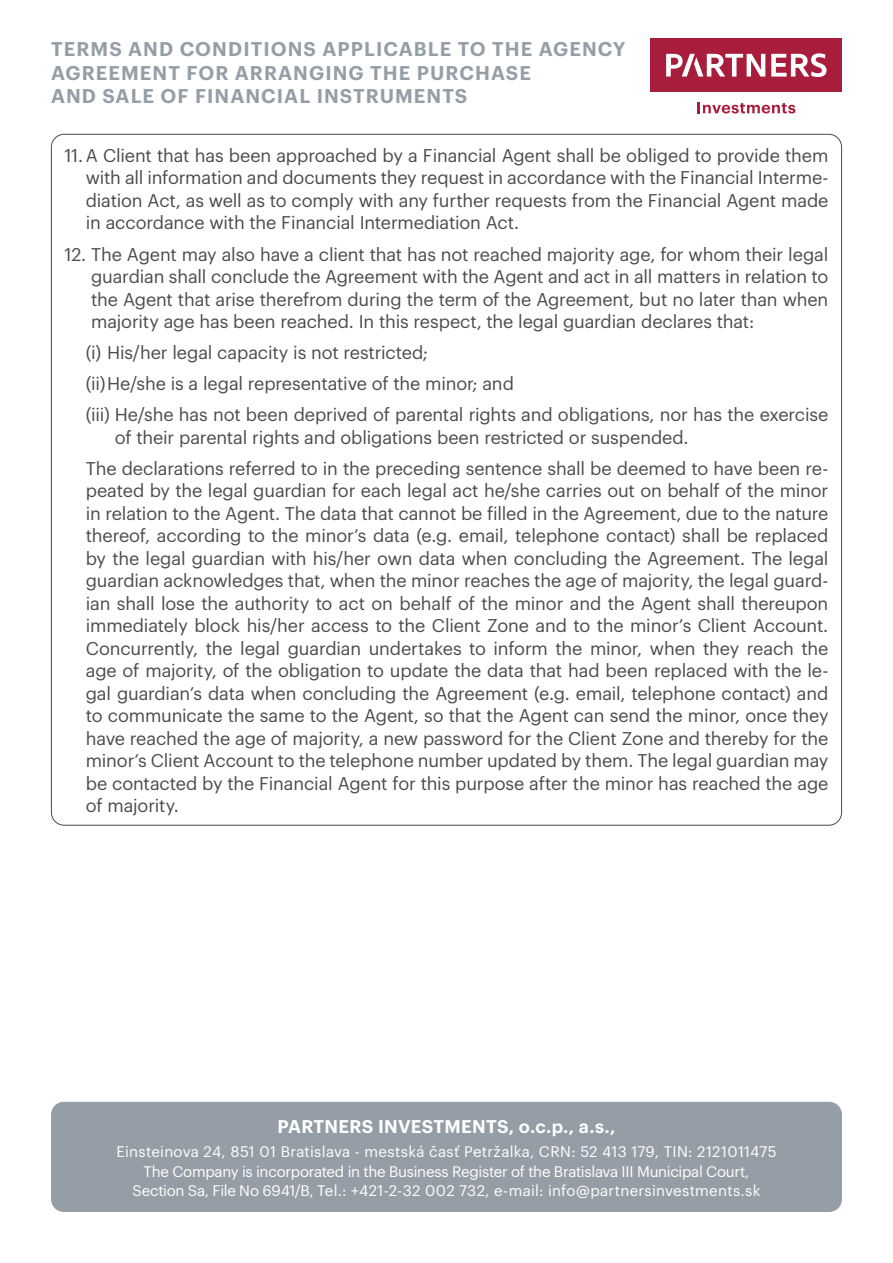
<style>
.page{position:relative;width:893px;height:1263px;background:#fff}
.page>*{position:absolute;margin:0;border:0;box-sizing:border-box;transform-origin:0 0}
.t1{font:600 19.5px/23.4px "Graphik";letter-spacing:.055em;color:#959ea7}
.t2{font:18px/22.5px "Graphik";letter-spacing:-.005em;color:#4a4b4e;text-align:justify}
.t3{font:600 18px "Graphik";letter-spacing:.01em;color:#fff}
.t4{font:15px/19.5px "Graphik";letter-spacing:.005em;color:#fff;text-align:center}
</style>
<div class="page">
<div style="left:51px;top:1102px;width:791px;height:110px;background:#959ea7;border-radius:13px"></div>
<div style="left:651px;top:38px;width:191px;height:54px;background:#a81d3c"></div>
<svg style="left:771px;top:53px;width:55px;height:24px"></svg>
<svg style="left:666px;top:54px;width:99px;height:23px"></svg>
<svg style="left:698px;top:102px;width:97px;height:11px"></svg>
<p class="t1" style="left:51px;top:36px;width:576px">TERMS AND CONDITIONS APPLICABLE TO THE AGENCY<br>AGREEMENT FOR ARRANGING THE PURCHASE<br>AND SALE OF FINANCIAL INSTRUMENTS</p>
<p class="t2" style="left:86px;top:143px;width:744px;text-indent:-21px">11.A Client that has been approached by a Financial Agent shall be obliged to provide them with all information and documents they request in accordance with the Financial Interme&shy;diation Act, as well as to comply with any further requests from the Financial Agent made in accordance with the Financial Intermediation Act.</p>
<p class="t2" style="left:91px;top:241px;width:739px;text-indent:-27px">12. The Agent may also have a client that has not reached majority age, for whom their legal guardian shall conclude the Agreement with the Agent and act in all matters in relation to the Agent that arise therefrom during the term of the Agreement, but no later than when majority age has been reached. In this respect, the legal guardian declares that:</p>
<p class="t2" style="left:86px;top:340px;width:344px">(i) His/her legal capacity is not restricted;</p>
<p class="t2" style="left:86px;top:371px;width:430px">(ii)He/she is a legal representative of the minor; and</p>
<p class="t2" style="left:115px;top:402px;width:715px;text-indent:-29px">(iii) He/she has not been deprived of parental rights and obligations, nor has the exercise of their parental rights and obligations been restricted or suspended.</p>
<p class="t2" style="left:86px;top:455px;width:744px">The declarations referred to in the preceding sentence shall be deemed to have been re&shy;peated by the legal guardian for each legal act he/she carries out on behalf of the minor in relation to the Agent. The data that cannot be filled in the Agreement, due to the nature thereof, according to the minor’s data (e.g. email, telephone contact) shall be replaced by the legal guardian with his/her own data when concluding the Agreement. The legal guardian acknowledges that, when the minor reaches the age of majority, the legal guard&shy;ian shall lose the authority to act on behalf of the minor and the Agent shall thereupon immediately block his/her access to the Client Zone and to the minor’s Client Account.<br>Concurrently, the legal guardian undertakes to inform the minor, when they reach the age of majority, of the obligation to update the data that had been replaced with the le&shy;gal guardian’s data when concluding the Agreement (e.g. email, telephone contact) and to communicate the same to the Agent, so that the Agent can send the minor, once they have reached the age of majority, a new password for the Client Zone and thereby for the minor’s Client Account to the telephone number updated by them. The legal guardian may be contacted by the Financial Agent for this purpose after the minor has reached the age of majority.</p>
<p class="t3" style="left:278px;top:1113px;width:339px">PARTNERS INVESTMENTS, o.c.p., a.s.,</p>
<p class="t4" style="left:116px;top:1141px;width:662px">Einsteinova 24, 851 01 Bratislava - mestská časť Petržalka, CRN: 52 413 179, TIN: 2121011475<br>The Company is incorporated in the Business Register of the Bratislava III Municipal Court,<br>Section Sa, File No 6941/B, Tel.: +421-2-32 002 732, e-mail: info@partnersinvestments.sk</p>
</div>
